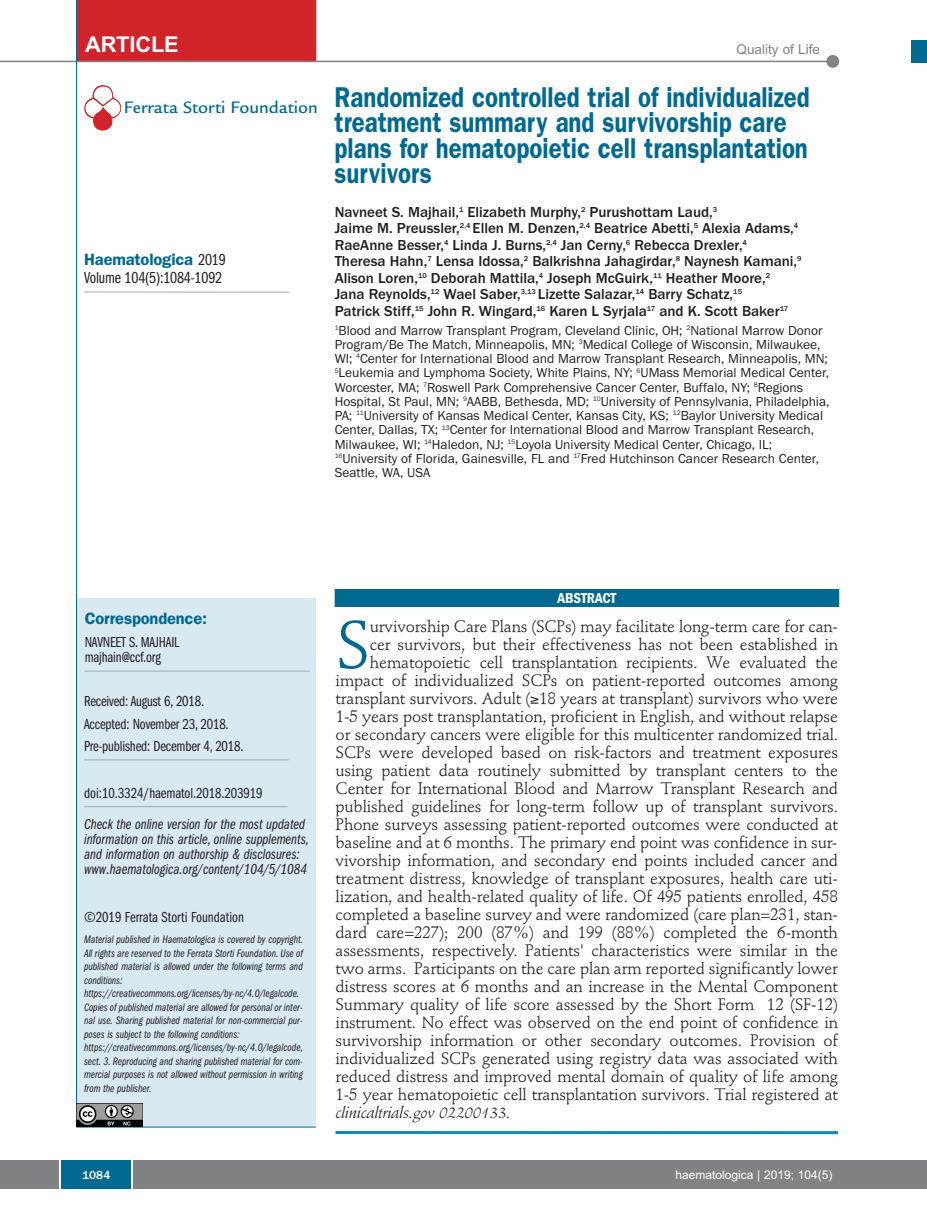
<style>
.page{position:relative;width:927px;height:1225px;background:#fff}
.page>*{position:absolute;margin:0;border:0;box-sizing:border-box;transform-origin:0 0}
.t1{font:66.9px "Stempel Schneidler";color:#006991}
.t2{font:600 28.8px/25.5px "Franklin Gothic";color:#006991;scale:.83 1}
.t3{font:700 21.75px "Arial";letter-spacing:-.01em;color:#fff}
.t4{font:500 18px "Legacy Sans";color:#006991}
.t5{font:16.5px/18px "Stempel Schneidler";letter-spacing:-.01em;color:#231f20;text-align:right}
.t6{font:600 16.5px "Franklin Gothic";letter-spacing:-.01em;color:#006991}
.t7{font:italic 16.5px "Stempel Schneidler";letter-spacing:-.01em;color:#231f20}
.t8{font:16.5px "Franklin Gothic Book Cmpr";letter-spacing:-.01em;color:#231f20}
.t9{font:500 15px/16.5px "Franklin Gothic";color:#231f20}
.t10{font:15px/22.5px "Franklin Gothic Book Cmpr";letter-spacing:-.01em;color:#231f20}
.t11{font:15px/15px "Franklin Gothic Book Cmpr Ital";color:#231f20}
.t12{font:600 condensed 15px "Franklin Gothic";letter-spacing:-.005em;color:#fff}
.t13{font:13.5px/14.2px "Franklin Gothic";color:#231f20}
.t14{font:13.5px "Arial";color:#808285}
.t15{font:12px "Arial";color:#fff}
.t16{font:500 12px "Franklin Gothic";color:#fff}
.t17{font:11.25px/13.5px "Franklin Gothic Book Cmpr Ital";color:#231f20}
.s1{font-family:"Franklin Gothic Book Cmpr";font-weight:400;color:#231f20}
</style>
<div class="page">
<div style="left:911px;top:40px;width:16px;height:22px;background:#006991"></div>
<div style="left:910px;top:1160px;width:17px;height:28px;background:#808285"></div>
<div style="left:0;top:1160px;width:910px;height:28px;background:#808285"></div>
<div style="left:61px;top:1160px;width:71px;height:28px;background:#006991"></div>
<svg style="left:60px;top:1160px;width:1px;height:28px"></svg>
<svg style="left:132px;top:1160px;width:1px;height:28px"></svg>
<div style="left:77px;top:598px;width:239px;height:529px;background:#d8e9f1"></div>
<hr style="left:84px;top:759px;width:204px;height:1px;background:#a8a9ad">
<hr style="left:85px;top:671px;width:225px;height:1px;background:#a8a9ad">
<hr style="left:76px;top:1126px;width:240px;height:1px;background:#006991">
<hr style="left:84px;top:292px;width:206px;height:1px;background:#a8a9ad">
<div style="left:77px;top:0;width:239px;height:62px;background:#d1232a"></div>
<hr style="left:0;top:61px;width:830px;height:1px;background:#808285">
<div style="left:826px;top:55px;width:13px;height:13px;background:#808285;border-radius:50%"></div>
<hr style="left:84px;top:806px;width:204px;height:1px;background:#a8a9ad">
<hr style="left:76px;top:0;width:1px;height:1126px;background:#006991">
<img style="left:77px;top:1103px;width:65px;height:23px">
<img style="left:84px;top:85px;width:37px;height:46px">
<hr style="left:335px;top:1131px;width:503px;height:3px;background:#0d8aaf">
<div style="left:335px;top:589px;width:504px;height:18px;background:#006991"></div>
<h3 class="t3" style="left:85px;top:32px;width:95px">ARTICLE</h3>
<p class="t14" style="left:737px;top:42px;width:85px">Quality of Life</p>
<p class="t4" style="left:124px;top:101px;width:196px">Ferrata Storti Foundation</p>
<p class="t6" style="left:84px;top:254px;width:143px">Haematologica <span class="s1">2019</span></p>
<p class="t8" style="left:84px;top:272px;width:140px">Volume 104(5):1084-1092</p>
<h2 class="t2" style="left:335px;top:87px;width:574px">Randomized controlled trial of individualized treatment summary and survivorship care plans for hematopoietic cell transplantation survivors</h2>
<p class="t9" style="left:335px;top:203px;width:468px">Navneet S. Majhail,<sup>1</sup> Elizabeth Murphy,<sup>2</sup> Purushottam Laud,<sup>3<br></sup>Jaime M. Preussler,<sup>2,4</sup> Ellen M. Denzen,<sup>2,4</sup> Beatrice Abetti,<sup>5</sup> Alexia Adams,<sup>4<br></sup>RaeAnne Besser,<sup>4</sup> Linda J. Burns,<sup>2,4</sup> Jan Cerny,<sup>6</sup> Rebecca Drexler,<sup>4<br></sup>Theresa Hahn,<sup>7</sup> Lensa Idossa,<sup>2</sup> Balkrishna Jahagirdar,<sup>8</sup> Naynesh Kamani,<sup>9<br></sup>Alison Loren,<sup>10</sup> Deborah Mattila,<sup>4</sup> Joseph McGuirk,<sup>11</sup> Heather Moore,<sup>2<br></sup>Jana Reynolds,<sup>12</sup> Wael Saber,<sup>3,13</sup> Lizette Salazar,<sup>14</sup> Barry Schatz,<sup>15<br></sup>Patrick Stiff,<sup>15</sup> John R. Wingard,<sup>16</sup> Karen L Syrjala<sup>17</sup> and K. Scott Baker<sup>17</sup></p>
<p class="t13" style="left:335px;top:323px;width:496px"><sup>1</sup>Blood and Marrow Transplant Program, Cleveland Clinic, OH; <sup>2</sup>National Marrow Donor Program/Be The Match, Minneapolis, MN; <sup>3</sup>Medical College of Wisconsin, Milwaukee, WI; <sup>4</sup>Center for International Blood and Marrow Transplant Research, Minneapolis, MN; <sup>5</sup>Leukemia and Lymphoma Society, White Plains, NY; <sup>6</sup>UMass Memorial Medical Center, Worcester, MA; <sup>7</sup>Roswell Park Comprehensive Cancer Center, Buffalo, NY; <sup>8</sup>Regions Hospital, St Paul, MN; <sup>9</sup>AABB, Bethesda, MD; <sup>10</sup>University of Pennsylvania, Philadelphia, PA; <sup>11</sup>University of Kansas Medical Center, Kansas City, KS; <sup>12</sup>Baylor University Medical Center, Dallas, TX; <sup>13</sup>Center for International Blood and Marrow Transplant Research, Milwaukee, WI; <sup>14</sup>Haledon, NJ; <sup>15</sup>Loyola University Medical Center, Chicago, IL; <sup>16</sup>University of Florida, Gainesville, FL and <sup>17</sup>Fred Hutchinson Cancer Research Center, Seattle, WA, USA</p>
<p class="t6" style="left:85px;top:612px;width:124px">Correspondence:</p>
<p class="t10" style="left:85px;top:636px;width:96px;line-height:15px">NAVNEET S. MAJHAIL majhain@ccf.org</p>
<p class="t10" style="left:84px;top:691px;width:161px">Received: August 6, 2018.<br>Accepted: November 23, 2018.<br>Pre-published: December 4, 2018.</p>
<p class="t10" style="left:84px;top:783px;width:180px">doi:10.3324/haematol.2018.203919</p>
<p class="t11" style="left:84px;top:817px;width:226px">Check the online version for the most updated information on this article, online supplements, and information on authorship &amp; disclosures: www.haematologica.org/content/104/5/1084</p>
<p class="t10" style="left:84px;top:907px;width:161px">©2019 Ferrata Storti Foundation</p>
<p class="t17" style="left:84px;top:933px;width:221px">Material published in Haematologica is covered by copyright.<br>All rights are reserved to the Ferrata Storti Foundation. Use of published material is allowed under the following terms and conditions: https://creativecommons.org/licenses/by-nc/4.0/legalcode.<br>Copies of published material are allowed for personal or inter&shy;nal use. Sharing published material for non-commercial pur&shy;poses is subject to the following conditions: https://creativecommons.org/licenses/by-nc/4.0/legalcode, sect. 3. Reproducing and sharing published material for com&shy;mercial purposes is not allowed without permission in writing from the publisher.</p>
<p class="t12" style="left:558px;top:593px;width:60px">ABSTRACT</p>
<p class="t5" style="left:336px;top:619px;width:504px">urvivorship Care Plans (SCPs) may facilitate long-term care for can-<br>cer survivors, but their effectiveness has not been established in hematopoietic cell transplantation recipients. We evaluated the impact of individualized SCPs on patient-reported outcomes among transplant survivors. Adult (≥18 years at transplant) survivors who were 1-5 years post transplantation, proficient in English, and without relapse or secondary cancers were eligible for this multicenter randomized trial.<br>SCPs were developed based on risk-factors and treatment exposures using patient data routinely submitted by transplant centers to the Center for International Blood and Marrow Transplant Research and published guidelines for long-term follow up of transplant survivors.<br>Phone surveys assessing patient-reported outcomes were conducted at baseline and at 6 months. The primary end point was confidence in sur&shy;vivorship information, and secondary end points included cancer and treatment distress, knowledge of transplant exposures, health care uti&shy;lization, and health-related quality of life. Of 495 patients enrolled, 458 completed a baseline survey and were randomized (care plan=231, stan&shy;dard care=227); 200 (87%) and 199 (88%) completed the 6-month assessments, respectively. Patients' characteristics were similar in the two arms. Participants on the care plan arm reported significantly lower distress scores at 6 months and an increase in the Mental Component Summary quality of life score assessed by the Short Form 12 (SF-12) instrument. No effect was observed on the end point of confidence in survivorship information or other secondary outcomes. Provision of individualized SCPs generated using registry data was associated with reduced distress and improved mental domain of quality of life among 1-5 year hematopoietic cell transplantation survivors. Trial registered at</p>
<p class="t7" style="left:336px;top:1105px;width:177px">clinicaltrials.gov 02200133.</p>
<h1 class="t1" style="left:336px;top:617px;width:36px">S</h1>
<p class="t16" style="left:82px;top:1167px;width:30px">1084</p>
<p class="t15" style="left:676px;top:1167px;width:158px">haematologica | 2019; 104(5)</p>
</div>
